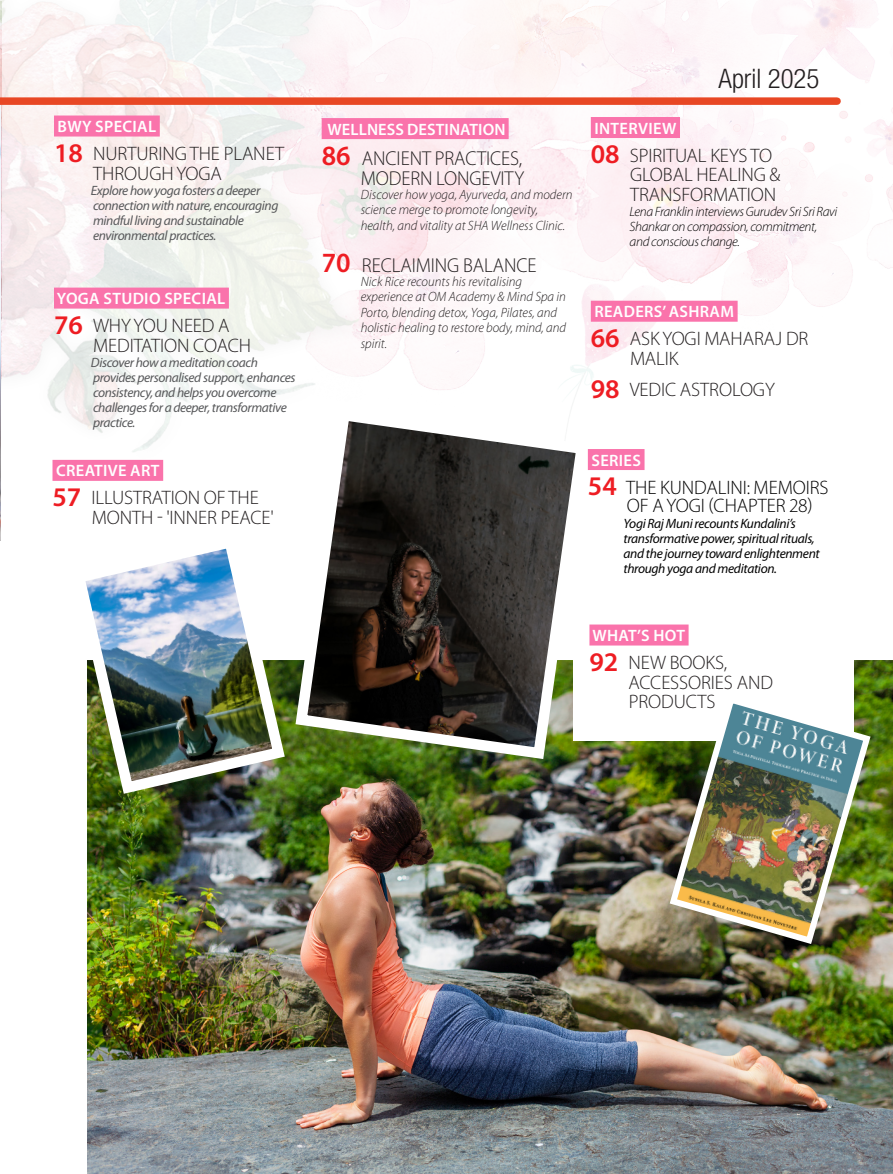
<style>
.page{position:relative;width:893px;height:1174px;background:#fff}
.page>*{position:absolute;margin:0;border:0;box-sizing:border-box;transform-origin:0 0}
.t1{font:600 27px "Myriad Pro";color:#ee1d23}
.t2{font:300 condensed 26.85px "Helvetica Neue LT Std";color:#231f20}
.t3{font:300 20.1px/20.1px "Myriad Pro";letter-spacing:-.005em;color:#231f20;text-align:right}
.t4{font:300 19.5px/19.5px "Myriad Pro";letter-spacing:-.005em;color:#231f20}
.t5{font:300 19.5px "Myriad Pro";letter-spacing:-.005em;color:#000}
.t6{font:600 16.5px "Myriad Pro";letter-spacing:.02em;color:#fff}
.t7{font:italic 13.5px/15px "Myriad Pro";letter-spacing:-.03em;color:#57585a}
.t8{font:italic 300 13.5px/15.5px "Myriad Pro";color:#231f20}
.t9{font:italic 13.5px/15px "Myriad Pro";letter-spacing:-.025em;color:#000}
.t10{font:italic 300 13.5px/15px "Myriad Pro";letter-spacing:-.025em;color:#000}
.s1{font-weight:600;font-size:27px;color:#ee1d23}
.s2{font-weight:600;font-size:27.9px;color:#ee1d23}
</style>
<div class="page">
<img style="left:0;top:0;width:893px;height:477px">
<img style="left:0;top:1px;width:2px;height:476px">
<img style="left:87px;top:660px;width:806px;height:514px">
<img style="left:0;top:105px;width:1px;height:435px">
<img style="left:85px;top:548px;width:206px;height:252px">
<div style="left:573px;top:637px;width:280px;height:104px;background:#fff"></div>
<div style="left:0;top:97px;width:837px;height:8px;background:#e84724"></div>
<div style="left:54px;top:115px;width:106px;height:21px;background:#fa73ab"></div>
<div style="left:54px;top:287px;width:175px;height:21px;background:#fa73ab"></div>
<div style="left:588px;top:449px;width:56px;height:21px;background:#fa73ab"></div>
<div style="left:589px;top:624px;width:100px;height:21px;background:#fa73ab"></div>
<img style="left:666px;top:692px;width:208px;height:255px">
<svg style="left:290px;top:403px;width:303px;height:362px"></svg>
<div style="left:591px;top:117px;width:89px;height:21px;background:#fa73ab"></div>
<div style="left:591px;top:301px;width:147px;height:21px;background:#fa73ab"></div>
<div style="left:322px;top:118px;width:187px;height:21px;background:#fa73ab"></div>
<div style="left:52px;top:460px;width:111px;height:21px;background:#fa73ab"></div>
<p class="t6" style="left:58px;top:116px;width:100px">BWY SPECIAL</p>
<p class="t4" style="left:93px;top:144px;width:192px;text-indent:-39px"><span class="s1">18</span> NURTURING THE PLANET<br>THROUGH YOGA</p>
<p class="t7" style="left:91px;top:182px;width:189px">Explore how yoga fosters a deeper connection with nature, encouraging mindful living and sustainable environmental practices.</p>
<p class="t6" style="left:57px;top:288px;width:170px">YOGA STUDIO SPECIAL</p>
<p class="t4" style="left:93px;top:316px;width:159px;text-indent:-39px"><span class="s1">76</span> WHY YOU NEED A<br>MEDITATION COACH</p>
<p class="t7" style="left:91px;top:354px;width:206px">Discover how a meditation coach provides personalised support, enhances consistency, and helps you overcome challenges for a deeper, transformative practice.</p>
<p class="t6" style="left:56px;top:460px;width:105px">CREATIVE ART</p>
<p class="t4" style="left:92px;top:488px;width:184px;text-indent:-39px"><span class="s1">57</span> ILLUSTRATION OF THE<br>MONTH - 'INNER PEACE'</p>
<p class="t6" style="left:328px;top:119px;width:179px">WELLNESS DESTINATION</p>
<p class="t3" style="left:322px;top:148px;width:204px"><span class="s2">86</span> ANCIENT PRACTICES,<br>MODERN LONGEVITY</p>
<p class="t8" style="left:361px;top:187px;width:213px">Discover how yoga, Ayurveda, and modern science merge to promote longevity, health, and vitality at SHA Wellness Clinic.</p>
<p class="t3" style="left:322px;top:255px;width:216px"><span class="s2">70</span> RECLAIMING BALANCE</p>
<p class="t8" style="left:361px;top:274px;width:207px">Nick Rice recounts his revitalising experience at OM Academy &amp; Mind Spa in Porto, blending detox, Yoga, Pilates, and holistic healing to restore body, mind, and spirit.</p>
<p class="t2" style="left:719px;top:63px;width:102px">April 2025</p>
<p class="t6" style="left:594px;top:117px;width:84px">INTERVIEW</p>
<p class="t4" style="left:630px;top:145px;width:152px;text-indent:-39px"><span class="s1">08</span> SPIRITUAL KEYS TO<br>GLOBAL HEALING &amp;<br>TRANSFORMATION</p>
<p class="t10" style="left:630px;top:205px;width:209px">Lena Franklin interviews Gurudev Sri Sri Ravi<br>Shankar on compassion, commitment, and conscious change.</p>
<p class="t6" style="left:594px;top:301px;width:141px">READERS’ ASHRAM</p>
<p class="t4" style="left:630px;top:329px;width:180px;text-indent:-39px"><span class="s1">66</span> ASK YOGI MAHARAJ DR<br>MALIK</p>
<p class="t4" style="left:591px;top:380px;width:186px"><span class="s1">98</span> VEDIC ASTROLOGY</p>
<p class="t6" style="left:591px;top:449px;width:51px">SERIES</p>
<p class="t1" style="left:588px;top:469px;width:30px">54</p>
<p class="t5" style="left:626px;top:475px;width:204px">THE KUNDALINI: MEMOIRS</p>
<p class="t5" style="left:627px;top:494px;width:187px">OF A YOGI (CHAPTER 28)</p>
<p class="t9" style="left:623px;top:515px;width:198px">Yogi Raj Muni recounts Kundalini’s transformative power, spiritual rituals, and the journey toward enlightenment through yoga and meditation.</p>
<p class="t6" style="left:592px;top:625px;width:94px">WHAT’S HOT</p>
<p class="t4" style="left:589px;top:652px;width:139px"><span class="s1">92</span> NEW BOOKS,</p>
<p class="t4" style="left:628px;top:672px;width:146px">ACCESSORIES AND<br>PRODUCTS</p>
</div>
